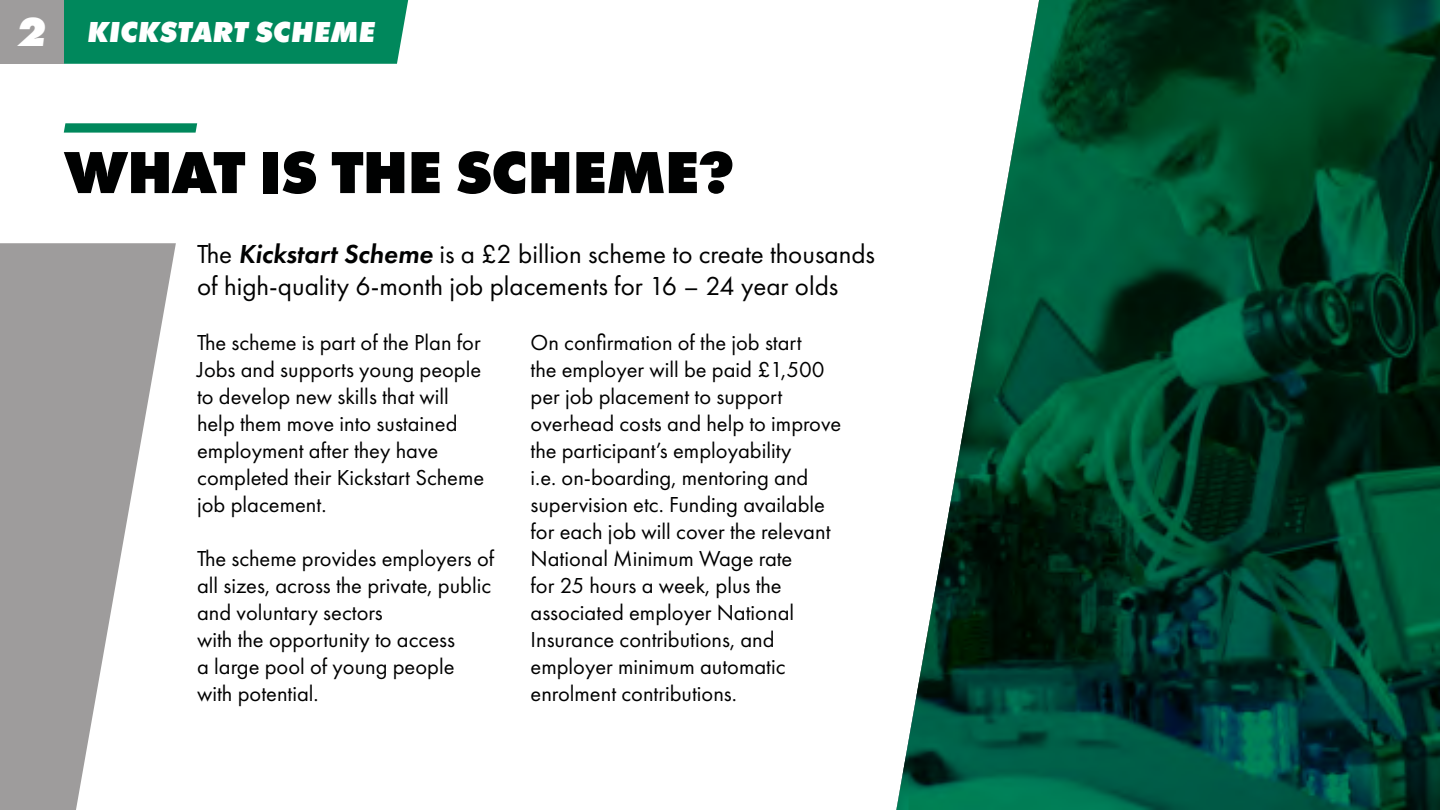
<style>
.page{position:relative;width:1440px;height:810px;background:#fff}
.page>*{position:absolute;margin:0;border:0;box-sizing:border-box;transform-origin:0 0}
.t1{font:800 61.5px "Futura PT";letter-spacing:-.02em;color:#000101}
.t2{font:italic 800 30px "Futura PT";letter-spacing:-.005em;color:#fff}
.t3{font:27px/32.4px "Futura PT";color:#000101}
.t4{font:22.5px/27px "Futura PT";color:#000101}
.s1{font-size:42px}
.s2{font-weight:600;font-style:italic}
</style>
<div class="page">
<div style="left:64px;top:0;width:344px;height:64px;background:#00885c"></div>
<div style="left:0;top:0;width:64px;height:64px;background:#9e9c9c"></div>
<svg style="left:0;top:243px;width:176px;height:567px;fill:#9e9c9c"></svg>
<svg style="left:64px;top:123px;width:133px;height:10px"></svg>
<svg style="left:896px;top:0;width:544px;height:810px;background:#215947"></svg>
<h2 class="t2" style="left:17px;top:12px;width:360px"><span class="s1">2</span> KICKSTART SCHEME</h2>
<h1 class="t1" style="left:64px;top:133px;width:673px">WHAT IS THE SCHEME?</h1>
<p class="t3" style="left:197px;top:238px;width:679px">The <span class="s2">Kickstart Scheme</span> is a £2 billion scheme to create thousands of high-quality 6-month job placements for 16 – 24 year olds</p>
<p class="t4" style="left:197px;top:329px;width:289px">The scheme is part of the Plan for<br>Jobs and supports young people to develop new skills that will help them move into sustained employment after they have completed their Kickstart Scheme job placement.</p>
<p class="t4" style="left:197px;top:545px;width:299px">The scheme provides employers of all sizes, across the private, public and voluntary sectors<br>with the opportunity to access<br>a large pool of young people with potential.</p>
<p class="t4" style="left:531px;top:329px;width:312px">On confirmation of the job start<br>the employer will be paid £1,500 per job placement to support overhead costs and help to improve the participant’s employability<br>i.e. on-boarding, mentoring and supervision etc. Funding available for each job will cover the relevant<br>National Minimum Wage rate<br>for 25 hours a week, plus the associated employer National<br>Insurance contributions, and employer minimum automatic enrolment contributions.</p>
</div>
